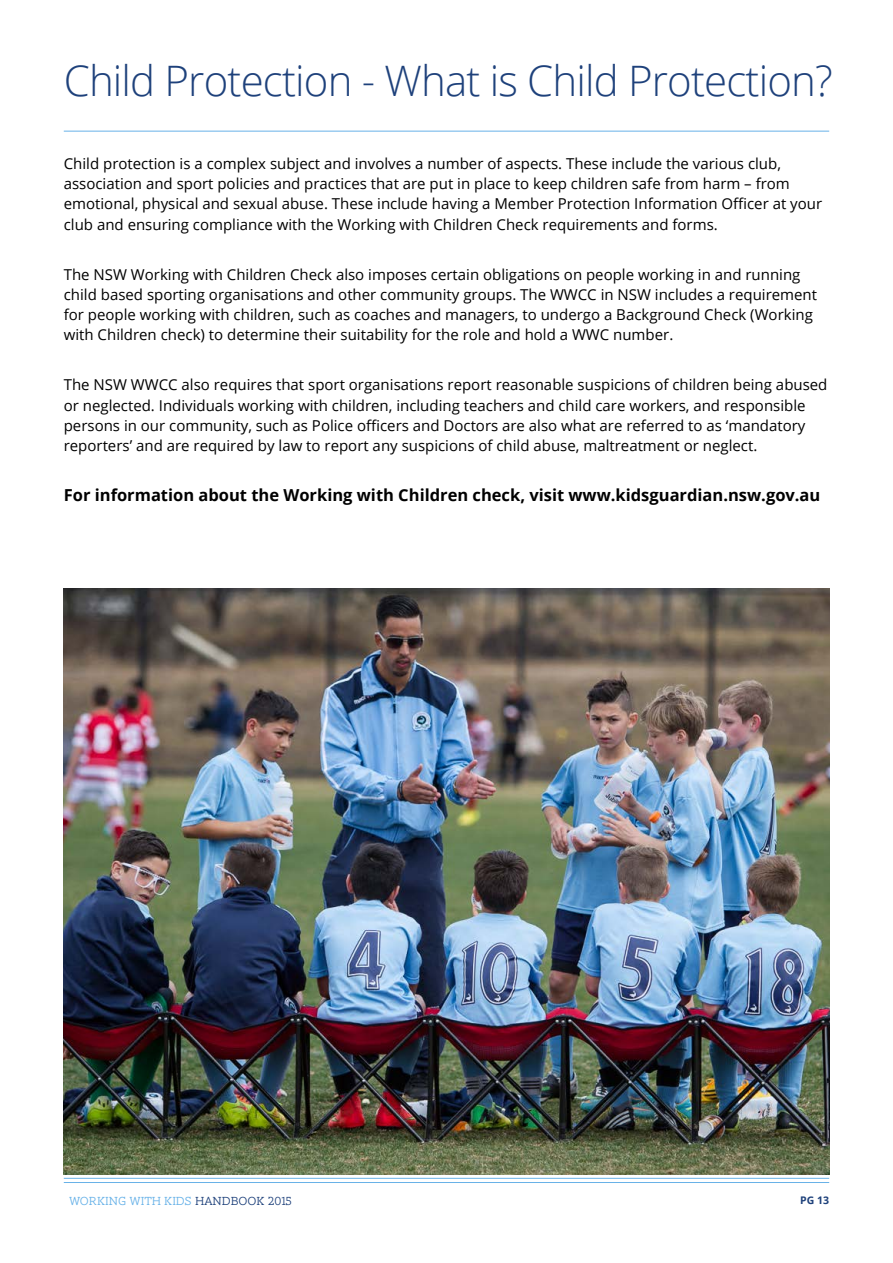
<style>
.page{position:relative;width:893px;height:1263px;background:#fff}
.page>*{position:absolute;margin:0;border:0;box-sizing:border-box;transform-origin:0 0}
.t1{font:300 42px "Open Sans";letter-spacing:-.02em;color:#1e417b}
.t2{font:700 16.5px "Open Sans";color:#000}
.t3{font:15px/20.2px "Open Sans";color:#000}
.t4{font:300 12px "AW Conqueror Slab";color:#68b2e8}
.t5{font:700 10.5px "Open Sans";color:#1e417b}
.s1{color:#1e417b}
</style>
<div class="page">
<hr style="left:64px;top:1182px;width:765px;height:1px;background:#68b2e8">
<hr style="left:64px;top:131px;width:765px;height:1px;background:#68b2e8">
<hr style="left:64px;top:1178px;width:765px;height:1px;background:#68b2e8">
<img style="left:64px;top:588px;width:765px;height:587px">
<h1 class="t1" style="left:64px;top:52px;width:771px">Child Protection - What is Child Protection?</h1>
<p class="t3" style="left:64px;top:153px;width:760px">Child protection is a complex subject and involves a number of aspects. These include the various club, association and sport policies and practices that are put in place to keep children safe from harm – from emotional, physical and sexual abuse. These include having a Member Protection Information Officer at your club and ensuring compliance with the Working with Children Check requirements and forms.</p>
<p class="t3" style="left:64px;top:264px;width:755px">The NSW Working with Children Check also imposes certain obligations on people working in and running child based sporting organisations and other community groups. The WWCC in NSW includes a requirement for people working with children, such as coaches and managers, to undergo a Background Check (Working with Children check) to determine their suitability for the role and hold a WWC number.</p>
<p class="t3" style="left:64px;top:374px;width:765px">The NSW WWCC also requires that sport organisations report reasonable suspicions of children being abused or neglected. Individuals working with children, including teachers and child care workers, and responsible persons in our community, such as Police officers and Doctors are also what are referred to as ‘mandatory reporters’ and are required by law to report any suspicions of child abuse, maltreatment or neglect.</p>
<p class="t2" style="left:64px;top:483px;width:758px">For information about the Working with Children check, visit www.kidsguardian.nsw.gov.au</p>
<p class="t4" style="left:69px;top:1194px;width:224px">WORKING WITH KIDS <span class="s1">HANDBOOK 2015</span></p>
<p class="t5" style="left:800px;top:1192px;width:30px">PG 13</p>
</div>
